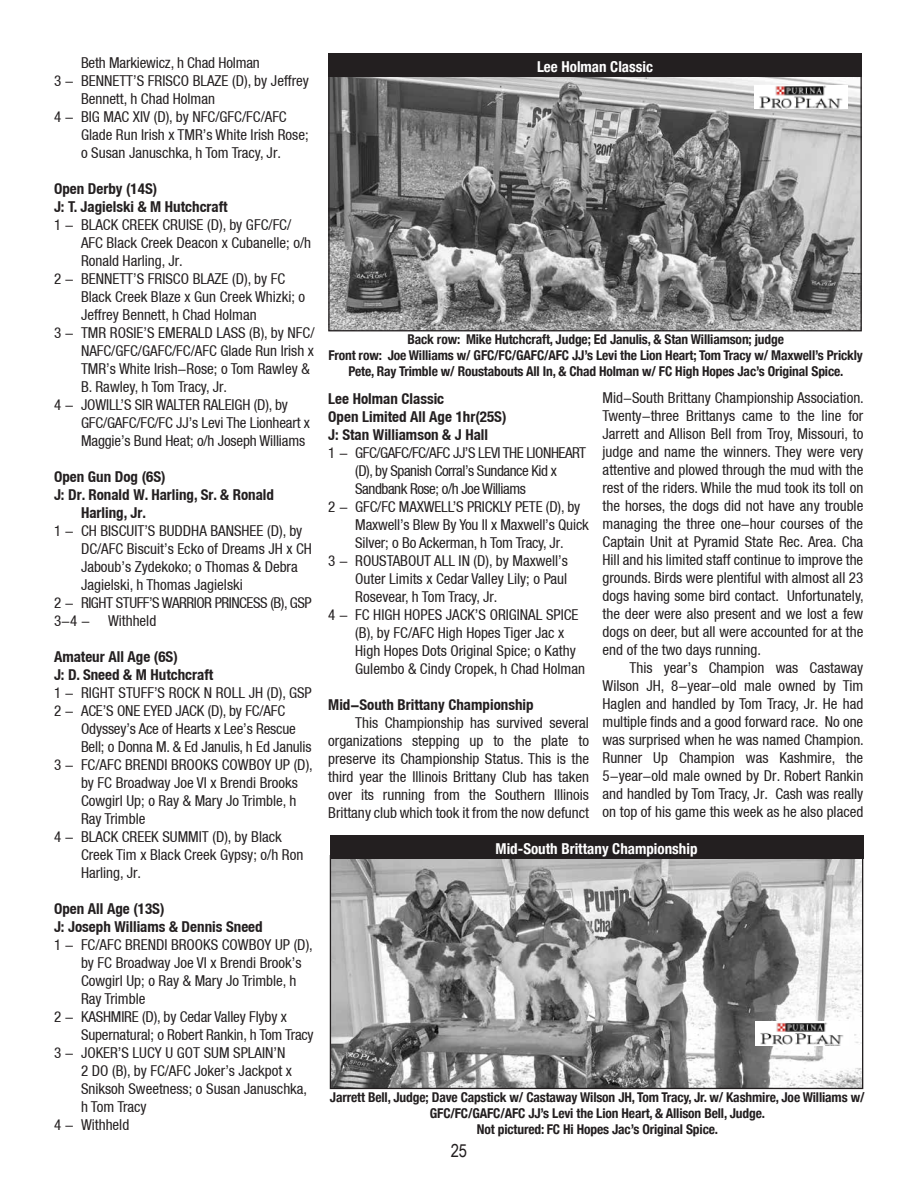
<style>
.page{position:relative;width:918px;height:1188px;background:#fff}
.page>*{position:absolute;margin:0;border:0;box-sizing:border-box;transform-origin:0 0}
.t1{font:18px "Arial Narrow";color:#231f20}
.t2{font:condensed 15px/18px "Helvetica Neue LT";color:#231f20;text-align:justify}
.t3{font:700 condensed 15px/18px "Helvetica Neue LT";color:#231f20}
.t4{font:condensed 15px "Helvetica Neue LT";letter-spacing:-.03em;color:#231f20}
.t5{font:700 condensed 15px "Helvetica Neue";color:#fff}
.t6{font:700 condensed 13.5px/16.2px "Helvetica Neue";letter-spacing:-.01em;color:#231f20;text-align:center}
</style>
<div class="page">
<img style="left:330px;top:77px;width:530px;height:252px">
<img style="left:755px;top:85px;width:93px;height:24px">
<div style="left:328px;top:53px;width:534px;height:23px;background:#231f20"></div>
<img style="left:332px;top:859px;width:529px;height:228px">
<img style="left:755px;top:1022px;width:93px;height:23px">
<div style="left:330px;top:836px;width:533px;height:23px;background:#231f20"></div>
<p class="t2" style="left:81px;top:54px;width:180px">Beth Markiewicz, h Chad Holman</p>
<p class="t2" style="left:54px;top:72px;width:256px">3 - BENNETT’S FRISCO BLAZE (D), by Jeffrey</p>
<p class="t2" style="left:81px;top:90px;width:136px">Bennett, h Chad Holman</p>
<p class="t2" style="left:54px;top:108px;width:234px">4 - BIG MAC XIV (D), by NFC/GFC/FC/AFC</p>
<p class="t2" style="left:81px;top:126px;width:229px">Glade Run Irish x TMR’s White Irish Rose;</p>
<p class="t2" style="left:81px;top:144px;width:202px">o Susan Januschka, h Tom Tracy, Jr.</p>
<p class="t3" style="left:54px;top:179px;width:175px">Open Derby (14S)<br>J: T. Jagielski &amp; M Hutchcraft</p>
<p class="t2" style="left:54px;top:216px;width:239px">1 - BLACK CREEK CRUISE (D), by GFC/FC/</p>
<p class="t2" style="left:81px;top:234px;width:232px">AFC Black Creek Deacon x Cubanelle; o/h</p>
<p class="t2" style="left:81px;top:252px;width:103px">Ronald Harling, Jr.</p>
<p class="t2" style="left:54px;top:270px;width:233px">2 - BENNETT’S FRISCO BLAZE (D), by FC</p>
<p class="t2" style="left:81px;top:288px;width:226px">Black Creek Blaze x Gun Creek Whizki; o</p>
<p class="t2" style="left:81px;top:306px;width:177px">Jeffrey Bennett, h Chad Holman</p>
<p class="t2" style="left:54px;top:324px;width:262px">3 - TMR ROSIE’S EMERALD LASS (B), by NFC/</p>
<p class="t2" style="left:81px;top:342px;width:235px">NAFC/GFC/GAFC/FC/AFC Glade Run Irish x</p>
<p class="t2" style="left:81px;top:360px;width:230px">TMR’s White Irish-Rose; o Tom Rawley &amp;</p>
<p class="t2" style="left:81px;top:378px;width:148px">B. Rawley, h Tom Tracy, Jr.</p>
<p class="t2" style="left:54px;top:396px;width:236px">4 - JOWILL’S SIR WALTER RALEIGH (D), by</p>
<p class="t2" style="left:81px;top:414px;width:231px">GFC/GAFC/FC/FC JJ’s Levi The Lionheart x</p>
<p class="t2" style="left:81px;top:432px;width:226px">Maggie’s Bund Heat; o/h Joseph Williams</p>
<p class="t3" style="left:54px;top:467px;width:113px">Open Gun Dog (6S)</p>
<p class="t3" style="left:54px;top:485px;width:222px">J: Dr. Ronald W. Harling, Sr. &amp; Ronald</p>
<p class="t3" style="left:81px;top:503px;width:66px">Harling, Jr.</p>
<p class="t2" style="left:54px;top:522px;width:250px">1 - CH BISCUIT’S BUDDHA BANSHEE (D), by</p>
<p class="t2" style="left:81px;top:540px;width:232px">DC/AFC Biscuit’s Ecko of Dreams JH x CH</p>
<p class="t2" style="left:81px;top:558px;width:218px">Jaboub’s Zydekoko; o Thomas &amp; Debra</p>
<p class="t2" style="left:81px;top:576px;width:163px">Jagielski, h Thomas Jagielski</p>
<p class="t4" style="left:54px;top:594px;width:259px">2 - RIGHT STUFF’S WARRIOR PRINCESS (B), GSP</p>
<p class="t2" style="left:54px;top:612px;width:104px">3-4 - Withheld</p>
<p class="t3" style="left:54px;top:647px;width:161px">Amateur All Age (6S)<br>J: D. Sneed &amp; M Hutchcraft</p>
<p class="t2" style="left:54px;top:684px;width:259px">1 - RIGHT STUFF’S ROCK N ROLL JH (D), GSP<br>2 - ACE’S ONE EYED JACK (D), by FC/AFC</p>
<p class="t2" style="left:81px;top:720px;width:216px">Odyssey’s Ace of Hearts x Lee’s Rescue</p>
<p class="t2" style="left:81px;top:738px;width:232px">Bell; o Donna M. &amp; Ed Janulis, h Ed Janulis</p>
<p class="t2" style="left:54px;top:756px;width:260px">3 - FC/AFC BRENDI BROOKS COWBOY UP (D),</p>
<p class="t2" style="left:81px;top:774px;width:219px">by FC Broadway Joe VI x Brendi Brooks</p>
<p class="t2" style="left:81px;top:792px;width:217px">Cowgirl Up; o Ray &amp; Mary Jo Trimble, h</p>
<p class="t2" style="left:81px;top:810px;width:66px">Ray Trimble</p>
<p class="t2" style="left:54px;top:828px;width:229px">4 - BLACK CREEK SUMMIT (D), by Black</p>
<p class="t2" style="left:81px;top:846px;width:224px">Creek Tim x Black Creek Gypsy; o/h Ron</p>
<p class="t2" style="left:81px;top:864px;width:62px">Harling, Jr.</p>
<p class="t3" style="left:54px;top:899px;width:210px">Open All Age (13S)<br>J: Joseph Williams &amp; Dennis Sneed</p>
<p class="t2" style="left:54px;top:936px;width:260px">1 - FC/AFC BRENDI BROOKS COWBOY UP (D),</p>
<p class="t2" style="left:81px;top:954px;width:222px">by FC Broadway Joe VI x Brendi Brook’s</p>
<p class="t2" style="left:81px;top:972px;width:217px">Cowgirl Up; o Ray &amp; Mary Jo Trimble, h</p>
<p class="t2" style="left:81px;top:990px;width:66px">Ray Trimble</p>
<p class="t2" style="left:54px;top:1008px;width:234px">2 - KASHMIRE (D), by Cedar Valley Flyby x</p>
<p class="t2" style="left:81px;top:1026px;width:234px">Supernatural; o Robert Rankin, h Tom Tracy</p>
<p class="t2" style="left:54px;top:1044px;width:233px">3 - JOKER’S LUCY U GOT SUM SPLAIN’N</p>
<p class="t2" style="left:81px;top:1062px;width:212px">2 DO (B), by FC/AFC Joker’s Jackpot x</p>
<p class="t2" style="left:81px;top:1080px;width:228px">Sniksoh Sweetness; o Susan Januschka,</p>
<p class="t2" style="left:81px;top:1098px;width:67px">h Tom Tracy</p>
<p class="t2" style="left:54px;top:1116px;width:77px">4 - Withheld</p>
<p class="t5" style="left:537px;top:54px;width:117px">Lee Holman Classic</p>
<p class="t6" style="left:329px;top:330px;width:536px">Back row: Mike Hutchcraft, Judge; Ed Janulis, &amp; Stan Williamson; judge<br>Front row: Joe Williams w/ GFC/FC/GAFC/AFC JJ’s Levi the Lion Heart; Tom Tracy w/ Maxwell’s Prickly<br>Pete, Ray Trimble w/ Roustabouts All In, &amp; Chad Holman w/ FC High Hopes Jac’s Original Spice.</p>
<p class="t3" style="left:328px;top:389px;width:180px">Lee Holman Classic<br>Open Limited All Age 1hr(25S)<br>J: Stan Williamson &amp; J Hall</p>
<p class="t4" style="left:328px;top:444px;width:259px">1 - GFC/GAFC/FC/AFC JJ’S LEVI THE LIONHEART</p>
<p class="t4" style="left:355px;top:462px;width:203px">(D), by Spanish Corral’s Sundance Kid x</p>
<p class="t4" style="left:355px;top:480px;width:172px">Sandbank Rose; o/h Joe Williams</p>
<p class="t2" style="left:328px;top:497px;width:254px">2 - GFC/FC MAXWELL’S PRICKLY PETE (D), by</p>
<p class="t2" style="left:355px;top:515px;width:235px">Maxwell’s Blew By You II x Maxwell’s Quick</p>
<p class="t2" style="left:355px;top:533px;width:210px">Silver; o Bo Ackerman, h Tom Tracy, Jr.</p>
<p class="t2" style="left:328px;top:551px;width:241px">3 - ROUSTABOUT ALL IN (D), by Maxwell’s</p>
<p class="t2" style="left:355px;top:569px;width:214px">Outer Limits x Cedar Valley Lily; o Paul</p>
<p class="t2" style="left:355px;top:587px;width:144px">Rosevear, h Tom Tracy, Jr.</p>
<p class="t2" style="left:328px;top:605px;width:252px">4 - FC HIGH HOPES JACK’S ORIGINAL SPICE</p>
<p class="t2" style="left:355px;top:623px;width:211px">(B), by FC/AFC High Hopes Tiger Jac x</p>
<p class="t2" style="left:355px;top:641px;width:222px">High Hopes Dots Original Spice; o Kathy</p>
<p class="t2" style="left:355px;top:659px;width:231px">Gulembo &amp; Cindy Cropek, h Chad Holman</p>
<p class="t3" style="left:328px;top:695px;width:207px">Mid-South Brittany Championship</p>
<p class="t2" style="left:328px;top:713px;width:262px;text-indent:27px">This Championship has survived several organizations stepping up to the plate to preserve its Championship Status. This is the third year the Illinois Brittany Club has taken over its running from the Southern Illinois Brittany club which took it from the now defunct</p>
<p class="t2" style="left:603px;top:389px;width:263px">Mid-South Brittany Championship Association.<br>Twenty-three Brittanys came to the line for Jarrett and Allison Bell from Troy, Missouri, to judge and name the winners. They were very attentive and plowed through the mud with the rest of the riders. While the mud took its toll on the horses, the dogs did not have any trouble managing the three one-hour courses of the Captain Unit at Pyramid State Rec. Area. Cha Hill and his limited staff continue to improve the grounds. Birds were plentiful with almost all 23 dogs having some bird contact. Unfortunately, the deer were also present and we lost a few dogs on deer, but all were accounted for at the end of the two days running.</p>
<p class="t2" style="left:603px;top:659px;width:263px;text-indent:27px">This year’s Champion was Castaway Wilson JH, 8-year-old male owned by Tim Haglen and handled by Tom Tracy, Jr. He had multiple finds and a good forward race. No one was surprised when he was named Champion.<br>Runner Up Champion was Kashmire, the 5-year-old male owned by Dr. Robert Rankin and handled by Tom Tracy, Jr. Cash was really on top of his game this week as he also placed</p>
<p class="t5" style="left:496px;top:837px;width:203px">Mid-South Brittany Championship</p>
<p class="t6" style="left:330px;top:1088px;width:536px">Jarrett Bell, Judge; Dave Capstick w/ Castaway Wilson JH, Tom Tracy, Jr. w/ Kashmire, Joe Williams w/<br>GFC/FC/GAFC/AFC JJ’s Levi the Lion Heart, &amp; Allison Bell, Judge.<br>Not pictured: FC Hi Hopes Jac’s Original Spice.</p>
<p class="t1" style="left:451px;top:1137px;width:18px">25</p>
</div>
